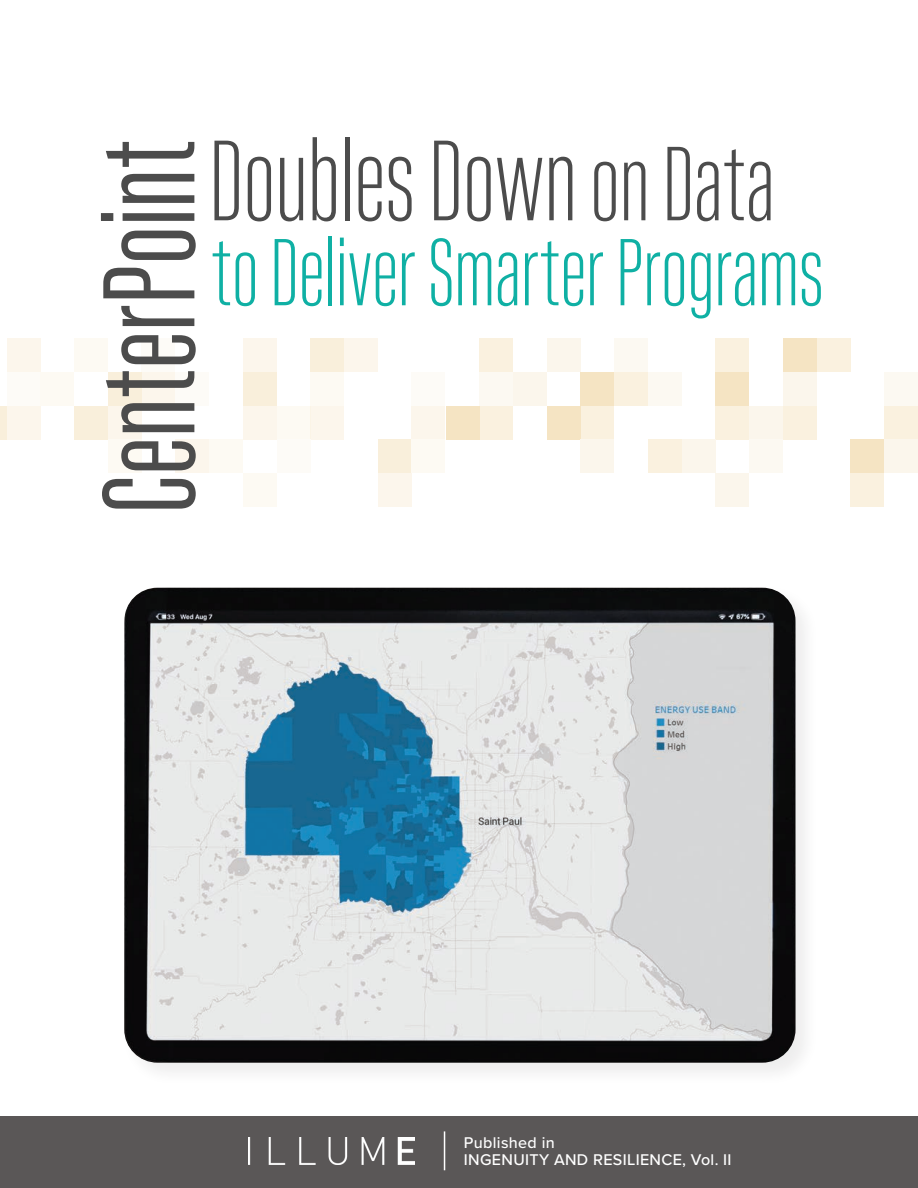
<style>
.page{position:relative;width:918px;height:1188px;background:#fff}
.page>*{position:absolute;margin:0;border:0;box-sizing:border-box;transform-origin:0 0}
.t1{font:132px "Kaneda Gothic";color:#4c4c4c}
.t2{font:300 115.35px "Kaneda Gothic";color:#4c4c4c}
.t3{font:300 96px "Kaneda Gothic";color:#0fb0a4}
.t4{font:500 16.2px/16.5px "Proxima Nova";letter-spacing:.02em;color:#fff}
.s1{font-size:106.35px}
</style>
<div class="page">
<div style="left:7px;top:338px;width:33px;height:34px;background:#fcf6ec"></div>
<div style="left:74px;top:338px;width:34px;height:34px;background:#fdfaf3"></div>
<div style="left:243px;top:338px;width:34px;height:34px;background:#fcf6ec"></div>
<div style="left:310px;top:338px;width:34px;height:34px;background:#f9efdb"></div>
<div style="left:344px;top:338px;width:34px;height:34px;background:#fcf6ec"></div>
<div style="left:7px;top:372px;width:33px;height:34px;background:#fdfbf7"></div>
<div style="left:40px;top:372px;width:34px;height:34px;background:#fdfaf3"></div>
<div style="left:108px;top:372px;width:34px;height:34px;background:#f9efdb"></div>
<div style="left:142px;top:372px;width:33px;height:34px;background:#fcf6ec"></div>
<div style="left:175px;top:372px;width:34px;height:34px;background:#fdfbf7"></div>
<div style="left:141px;top:338px;width:34px;height:34px;background:#fdfbf7"></div>
<div style="left:243px;top:372px;width:34px;height:34px;background:#f9efdb"></div>
<div style="left:310px;top:372px;width:34px;height:34px;background:#fdfaf3"></div>
<div style="left:412px;top:372px;width:33px;height:34px;background:#fdfbf7"></div>
<div style="left:0;top:406px;width:7px;height:33px;background:#f9efdb"></div>
<div style="left:7px;top:406px;width:33px;height:33px;background:#fcf6ec"></div>
<div style="left:74px;top:406px;width:34px;height:33px;background:#f9efdb"></div>
<div style="left:108px;top:406px;width:34px;height:33px;background:#fcf6ec"></div>
<div style="left:243px;top:406px;width:34px;height:33px;background:#fcf6ec"></div>
<div style="left:277px;top:406px;width:33px;height:33px;background:#fdfaf3"></div>
<div style="left:310px;top:406px;width:34px;height:33px;background:#fcf6ec"></div>
<div style="left:412px;top:406px;width:33px;height:33px;background:#fcf6ec"></div>
<div style="left:108px;top:439px;width:34px;height:34px;background:#fdfaf3"></div>
<div style="left:175px;top:439px;width:34px;height:34px;background:#fcf6ec"></div>
<div style="left:209px;top:439px;width:34px;height:34px;background:#fdfaf3"></div>
<div style="left:277px;top:439px;width:33px;height:34px;background:#fdfbf7"></div>
<div style="left:378px;top:439px;width:34px;height:34px;background:#f9efdb"></div>
<div style="left:412px;top:439px;width:33px;height:34px;background:#fdfaf3"></div>
<div style="left:243px;top:473px;width:34px;height:34px;background:#fdfaf3"></div>
<div style="left:378px;top:473px;width:34px;height:34px;background:#fcf6ec"></div>
<div style="left:479px;top:338px;width:34px;height:34px;background:#faf1df"></div>
<div style="left:547px;top:338px;width:34px;height:34px;background:#fbf6ec"></div>
<div style="left:716px;top:338px;width:33px;height:34px;background:#faf1df"></div>
<div style="left:783px;top:338px;width:34px;height:34px;background:#f5e4c3"></div>
<div style="left:817px;top:338px;width:34px;height:34px;background:#faf1df"></div>
<div style="left:479px;top:372px;width:34px;height:34px;background:#fcf9f2"></div>
<div style="left:513px;top:372px;width:34px;height:34px;background:#fbf6ec"></div>
<div style="left:581px;top:372px;width:33px;height:34px;background:#f5e4c3"></div>
<div style="left:614px;top:372px;width:34px;height:34px;background:#faf1df"></div>
<div style="left:648px;top:372px;width:34px;height:34px;background:#fcf9f2"></div>
<div style="left:614px;top:338px;width:34px;height:34px;background:#fcf9f2"></div>
<div style="left:716px;top:372px;width:33px;height:34px;background:#f5e4c3"></div>
<div style="left:783px;top:372px;width:34px;height:34px;background:#fbf6ec"></div>
<div style="left:884px;top:372px;width:34px;height:34px;background:#fcf9f2"></div>
<div style="left:446px;top:406px;width:33px;height:33px;background:#f5e4c3"></div>
<div style="left:479px;top:406px;width:34px;height:33px;background:#faf1df"></div>
<div style="left:547px;top:406px;width:34px;height:33px;background:#f5e4c3"></div>
<div style="left:581px;top:406px;width:33px;height:33px;background:#faf1df"></div>
<div style="left:716px;top:406px;width:33px;height:33px;background:#faf1df"></div>
<div style="left:749px;top:406px;width:34px;height:33px;background:#fbf6ec"></div>
<div style="left:783px;top:406px;width:34px;height:33px;background:#faf1df"></div>
<div style="left:884px;top:406px;width:34px;height:33px;background:#faf1df"></div>
<div style="left:581px;top:439px;width:33px;height:34px;background:#fbf6ec"></div>
<div style="left:648px;top:439px;width:34px;height:34px;background:#faf1df"></div>
<div style="left:682px;top:439px;width:34px;height:34px;background:#fbf6ec"></div>
<div style="left:749px;top:439px;width:34px;height:34px;background:#fcf9f2"></div>
<div style="left:851px;top:439px;width:33px;height:34px;background:#f5e4c3"></div>
<div style="left:884px;top:439px;width:34px;height:34px;background:#fbf6ec"></div>
<div style="left:716px;top:473px;width:33px;height:34px;background:#fbf6ec"></div>
<div style="left:851px;top:473px;width:33px;height:34px;background:#faf1df"></div>
<hr style="left:917px;top:954px;width:1px;height:37px;background:#eac479">
<div style="left:121px;top:584px;width:698px;height:503px;background:#f9f9f9"></div>
<img style="left:124px;top:588px;width:672px;height:475px">
<div style="left:0;top:1117px;width:918px;height:71px;background:#5a5757"></div>
<img style="left:248px;top:1137px;width:166px;height:27px">
<hr style="left:444px;top:1131px;width:1px;height:39px;background:#fff">
<h1 class="t1" style="left:76px;top:514px;width:375px;rotate:-90deg">CenterPoint</h1>
<h2 class="t2" style="left:210px;top:118px;width:567px">Doubles Down <span class="s1">on Data</span></h2>
<h3 class="t3" style="left:211px;top:220px;width:614px">to Deliver Smarter Programs</h3>
<p class="t4" style="left:464px;top:1134px;width:269px">Published in<br>INGENUITY AND RESILIENCE, Vol. II</p>
</div>
